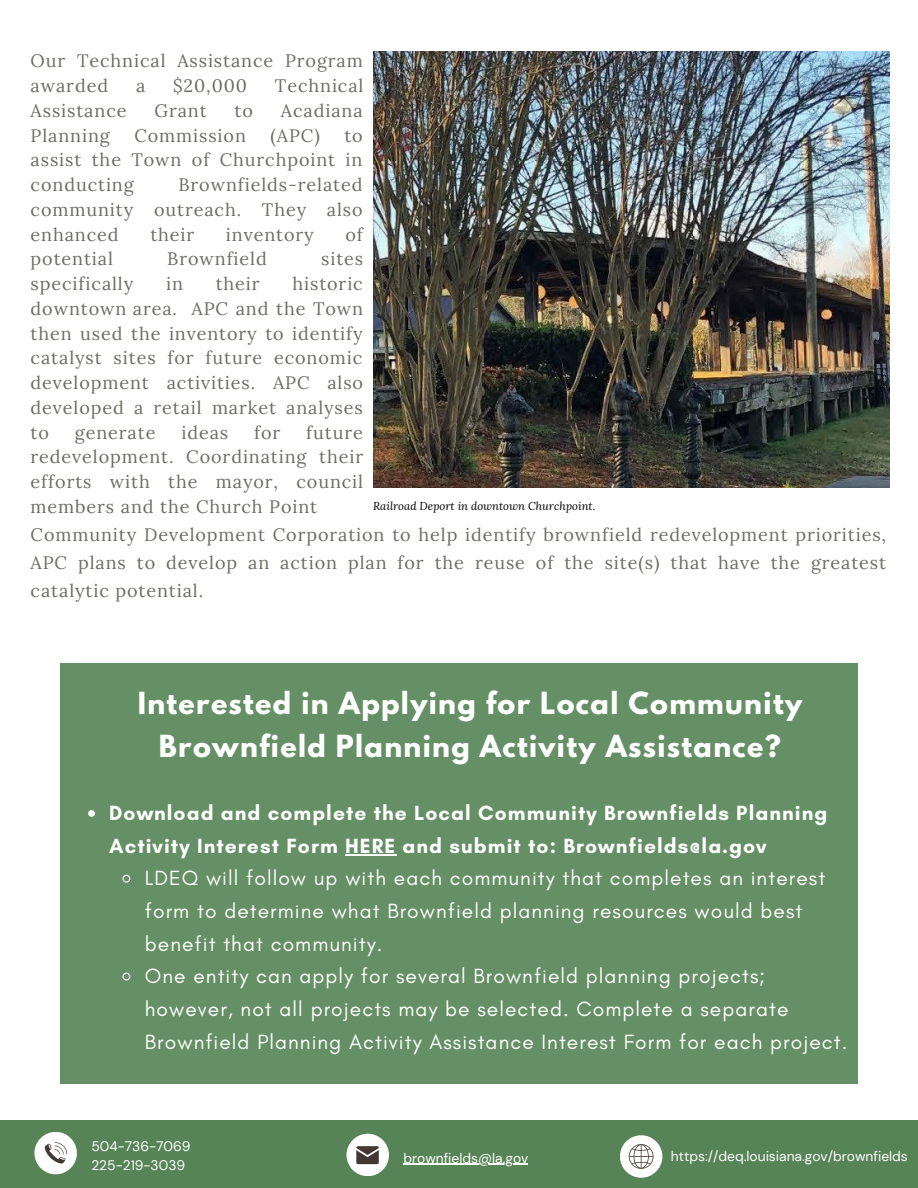
<style>
.page{position:relative;width:918px;height:1188px;background:#fff}
.page>*{position:absolute;margin:0;border:0;box-sizing:border-box;transform-origin:0 0}
.t1{font:700 27px/42.8px "League Spartan";letter-spacing:.05em;color:#fff;text-align:center}
.t2{font:21px/32.7px "Glacial Indifference";letter-spacing:.05em;color:#fff}
.t3{font:700 21px/32.7px "Glacial Indifference";letter-spacing:.05em;color:#fff}
.t4{font:18px/24.8px "Lora";letter-spacing:.05em;color:#6d6d67;text-align:justify}
.t5{font:13.8px "DM Sans";color:#fff}
.t6{font:italic 11.25px "Lora";color:#000}
</style>
<div class="page">
<div style="left:60px;top:663px;width:798px;height:421px;background:#658f64"></div>
<img style="left:373px;top:51px;width:517px;height:437px">
<svg style="left:88px;top:810px;width:7px;height:7px"></svg>
<hr style="left:345px;top:854px;width:51px;height:1px;background:#fff">
<svg style="left:122px;top:874px;width:9px;height:9px"></svg>
<svg style="left:122px;top:972px;width:9px;height:9px"></svg>
<div style="left:310px;top:1120px;width:302px;height:68px;background:#568456"></div>
<div style="left:0;top:1120px;width:309px;height:68px;background:#568456"></div>
<div style="left:612px;top:1120px;width:306px;height:68px;background:#568456"></div>
<div style="left:34px;top:1132px;width:43px;height:42px;background:#fff;border-radius:50%"></div>
<svg style="left:45px;top:1142px;width:22px;height:22px"></svg>
<div style="left:347px;top:1134px;width:42px;height:42px;background:#fff;border-radius:50%"></div>
<svg style="left:356px;top:1146px;width:23px;height:18px"></svg>
<div style="left:620px;top:1135px;width:42px;height:43px;background:#fff;border-radius:50%"></div>
<svg style="left:629px;top:1144px;width:25px;height:25px"></svg>
<hr style="left:403px;top:1164px;width:125px;height:1px;background:#fff">
<p class="t4" style="left:31px;top:48px;width:334px">Our Technical Assistance Program awarded</p>
<p class="t4" style="left:136px;top:73px;width:11px">a</p>
<p class="t4" style="left:173px;top:73px;width:75px">$20,000</p>
<p class="t4" style="left:275px;top:73px;width:90px">Technical</p>
<p class="t4" style="left:31px;top:98px;width:97px">Assistance</p>
<p class="t4" style="left:154px;top:98px;width:54px">Grant</p>
<p class="t4" style="left:235px;top:98px;width:20px">to</p>
<p class="t4" style="left:281px;top:98px;width:83px">Acadiana</p>
<p class="t4" style="left:31px;top:123px;width:81px">Planning</p>
<p class="t4" style="left:134px;top:123px;width:113px">Commission</p>
<p class="t4" style="left:271px;top:123px;width:51px">(APC)</p>
<p class="t4" style="left:31px;top:123px;width:334px;text-indent:314px">to assist the Town of Churchpoint in conducting</p>
<p class="t4" style="left:31px;top:172px;width:334px;text-indent:148px">Brownfields-related community outreach. They also enhanced</p>
<p class="t4" style="left:150px;top:222px;width:45px">their</p>
<p class="t4" style="left:226px;top:222px;width:89px">inventory</p>
<p class="t4" style="left:345px;top:222px;width:19px">of</p>
<p class="t4" style="left:31px;top:246px;width:84px">potential</p>
<p class="t4" style="left:167px;top:246px;width:101px">Brownfield</p>
<p class="t4" style="left:321px;top:246px;width:44px">sites</p>
<p class="t4" style="left:31px;top:271px;width:104px">specifically</p>
<p class="t4" style="left:166px;top:271px;width:18px">in</p>
<p class="t4" style="left:216px;top:271px;width:45px">their</p>
<p class="t4" style="left:31px;top:271px;width:334px;text-indent:262px">historic downtown area. APC and the Town then used the inventory to identify catalyst sites for future economic development activities. APC also developed a retail market analyses to</p>
<p class="t4" style="left:31px;top:420px;width:334px;text-indent:276px">future redevelopment. Coordinating their efforts with the mayor, council members and the Church Point</p>
<p class="t4" style="left:75px;top:420px;width:82px">generate</p>
<p class="t4" style="left:181px;top:420px;width:48px">ideas</p>
<p class="t4" style="left:254px;top:420px;width:28px">for</p>
<p class="t6" style="left:373px;top:498px;width:224px">Railroad Deport in downtown Churchpoint.</p>
<p class="t4" style="left:31px;top:520px;width:857px;line-height:28.2px">Community Development Corporation to help identify brownfield redevelopment priorities, APC plans to develop an action plan for the reuse of the site(s) that have the greatest catalytic potential.</p>
<p class="t1" style="left:138px;top:685px;width:666px">Interested in Applying for Local Community<br>Brownfield Planning Activity Assistance?</p>
<p class="t3" style="left:109px;top:796px;width:720px">Download and complete the Local Community Brownfields Planning<br>Activity Interest Form HERE and submit to: Brownfields@la.gov</p>
<p class="t2" style="left:145px;top:862px;width:682px">LDEQ will follow up with each community that completes an interest form to determine what Brownfield planning resources would best benefit that community.</p>
<p class="t2" style="left:145px;top:960px;width:704px">One entity can apply for several Brownfield planning projects; however, not all projects may be selected. Complete a separate<br>Brownfield Planning Activity Assistance Interest Form for each project.</p>
<p class="t5" style="left:91px;top:1137px;width:101px">504-736-7069</p>
<p class="t5" style="left:91px;top:1157px;width:95px">225-219-3039</p>
<p class="t5" style="left:403px;top:1149px;width:126px">brownfields@la.gov</p>
<p class="t5" style="left:671px;top:1147px;width:239px">https://deq.louisiana.gov/brownfields</p>
</div>
